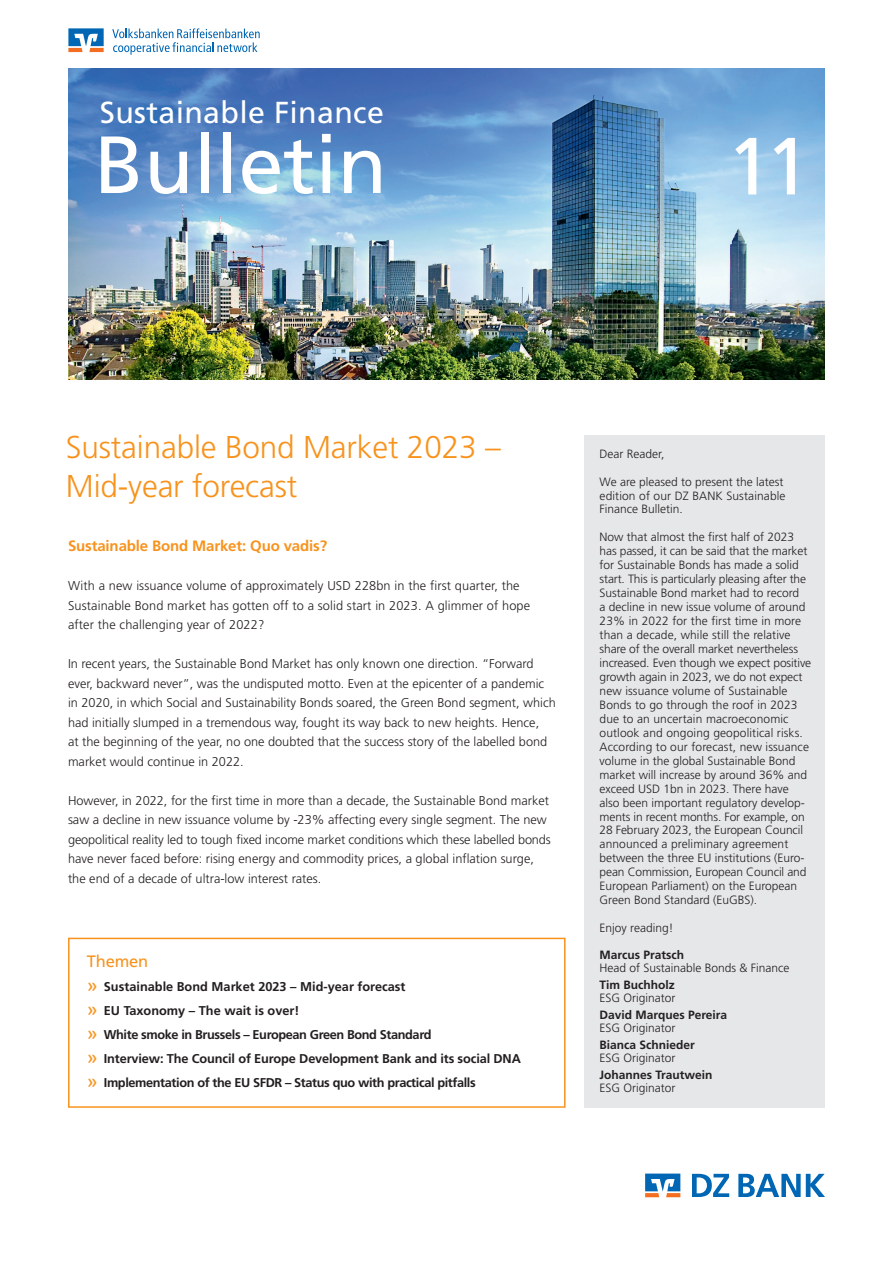
<style>
.page{position:relative;width:893px;height:1263px;background:#fff}
.page>*{position:absolute;margin:0;border:0;box-sizing:border-box;transform-origin:0 0}
.t1{font:81px "Frutiger LT Std";color:#fff}
.t2{font:300 31.5px/39px "Frutiger LT Std";letter-spacing:-.005em;color:#f7931d}
.t3{font:30.3px "Frutiger LT Std";letter-spacing:.01em;color:#fff}
.t4{font:16.5px "Frutiger LT Std";letter-spacing:-.01em;color:#f7931d}
.t5{font:700 15px "Frutiger LT Std";letter-spacing:-.01em;color:#f7931d}
.t6{font:300 12.75px/19.5px "Frutiger LT Std";color:#231f20}
.t7{font:700 12.75px/24px "Frutiger LT Std";letter-spacing:-.01em;color:#231f20}
.t8{font:300 12px/14px "Frutiger LT Std";color:#231f20}
.t9{font:700 12px "Frutiger LT Std";color:#231f20}
.s1{font-weight:400;font-size:19.5px;color:#f7931d}
</style>
<div class="page">
<img style="left:68px;top:68px;width:757px;height:312px">
<div style="left:584px;top:435px;width:241px;height:673px;background:#e6e7e9"></div>
<div style="left:68px;top:938px;width:498px;height:170px;border:2px solid #f7931d"></div>
<svg style="left:68px;top:28px;width:36px;height:24px"></svg>
<svg style="left:112px;top:28px;width:148px;height:27px"></svg>
<svg style="left:692px;top:1174px;width:37px;height:23px"></svg>
<svg style="left:738px;top:1174px;width:87px;height:23px"></svg>
<svg style="left:645px;top:1173px;width:35px;height:24px"></svg>
<h3 class="t3" style="left:100px;top:94px;width:285px">Sustainable Finance</h3>
<h1 class="t1" style="left:94px;top:117px;width:294px">Bulletin</h1>
<h1 class="t1" style="left:726px;top:119px;width:85px">11</h1>
<h2 class="t2" style="left:66px;top:428px;width:436px">Sustainable Bond Market 2023 –<br>Mid-year forecast</h2>
<p class="t5" style="left:68px;top:537px;width:261px">Sustainable Bond Market: Quo vadis?</p>
<p class="t6" style="left:68px;top:576px;width:464px">With a new issuance volume of approximately USD 228bn in the first quarter, the<br>Sustainable Bond market has gotten off to a solid start in 2023. A glimmer of hope after the challenging year of 2022?</p>
<p class="t6" style="left:68px;top:654px;width:489px">In recent years, the Sustainable Bond Market has only known one direction. “Forward ever, backward never”, was the undisputed motto. Even at the epicenter of a pandemic in 2020, in which Social and Sustainability Bonds soared, the Green Bond segment, which had initially slumped in a tremendous way, fought its way back to new heights. Hence,<br>at the beginning of the year, no one doubted that the success story of the labelled bond market would continue in 2022.</p>
<p class="t6" style="left:68px;top:791px;width:484px">However, in 2022, for the first time in more than a decade, the Sustainable Bond market saw a decline in new issuance volume by -23% affecting every single segment. The new geopolitical reality led to tough fixed income market conditions which these labelled bonds have never faced before: rising energy and commodity prices, a global inflation surge, the end of a decade of ultra-low interest rates.</p>
<h3 class="t4" style="left:87px;top:952px;width:63px">Themen</h3>
<p class="t7" style="left:87px;top:975px;width:436px"><span class="s1">»</span> Sustainable Bond Market 2023 – Mid-year forecast<br><span class="s1">»</span> EU Taxonomy – The wait is over!<br><span class="s1">»</span> White smoke in Brussels – European Green Bond Standard<br><span class="s1">»</span> Interview: The Council of Europe Development Bank and its social DNA <span class="s1">»</span> Implementation of the EU SFDR – Status quo with practical pitfalls</p>
<p class="t8" style="left:600px;top:447px;width:66px">Dear Reader,</p>
<p class="t8" style="left:600px;top:475px;width:188px">We are pleased to present the latest edition of our DZ BANK Sustainable<br>Finance Bulletin.</p>
<p class="t8" style="left:600px;top:530px;width:213px">Now that almost the first half of 2023 has passed, it can be said that the market for Sustainable Bonds has made a solid start. This is particularly pleasing after the Sustainable Bond market had to record<br>a decline in new issue volume of around 23% in 2022 for the first time in more than a decade, while still the relative share of the overall market nevertheless increased. Even though we expect positive growth again in 2023, we do not expect new issuance volume of Sustainable Bonds to go through the roof in 2023 due to an uncertain macroeconomic outlook and ongoing geopolitical risks.<br>According to our forecast, new issuance volume in the global Sustainable Bond market will increase by around 36% and exceed USD 1bn in 2023. There have also been important regulatory develop&shy;ments in recent months. For example, on 28 February 2023, the European Council announced a preliminary agreement between the three EU institutions (Euro&shy;pean Commission, European Council and European Parliament) on the European Green Bond Standard (EuGBS).</p>
<p class="t8" style="left:600px;top:921px;width:75px">Enjoy reading!</p>
<p class="t9" style="left:600px;top:948px;width:86px">Marcus Pratsch</p>
<p class="t8" style="left:600px;top:961px;width:192px">Head of Sustainable Bonds &amp; Finance</p>
<p class="t9" style="left:600px;top:978px;width:77px">Tim Buchholz</p>
<p class="t8" style="left:600px;top:991px;width:77px">ESG Originator</p>
<p class="t9" style="left:600px;top:1008px;width:129px">David Marques Pereira</p>
<p class="t8" style="left:600px;top:1021px;width:77px">ESG Originator</p>
<p class="t9" style="left:600px;top:1038px;width:97px">Bianca Schnieder</p>
<p class="t8" style="left:600px;top:1051px;width:77px">ESG Originator</p>
<p class="t9" style="left:600px;top:1068px;width:114px">Johannes Trautwein</p>
<p class="t8" style="left:600px;top:1081px;width:77px">ESG Originator</p>
</div>
